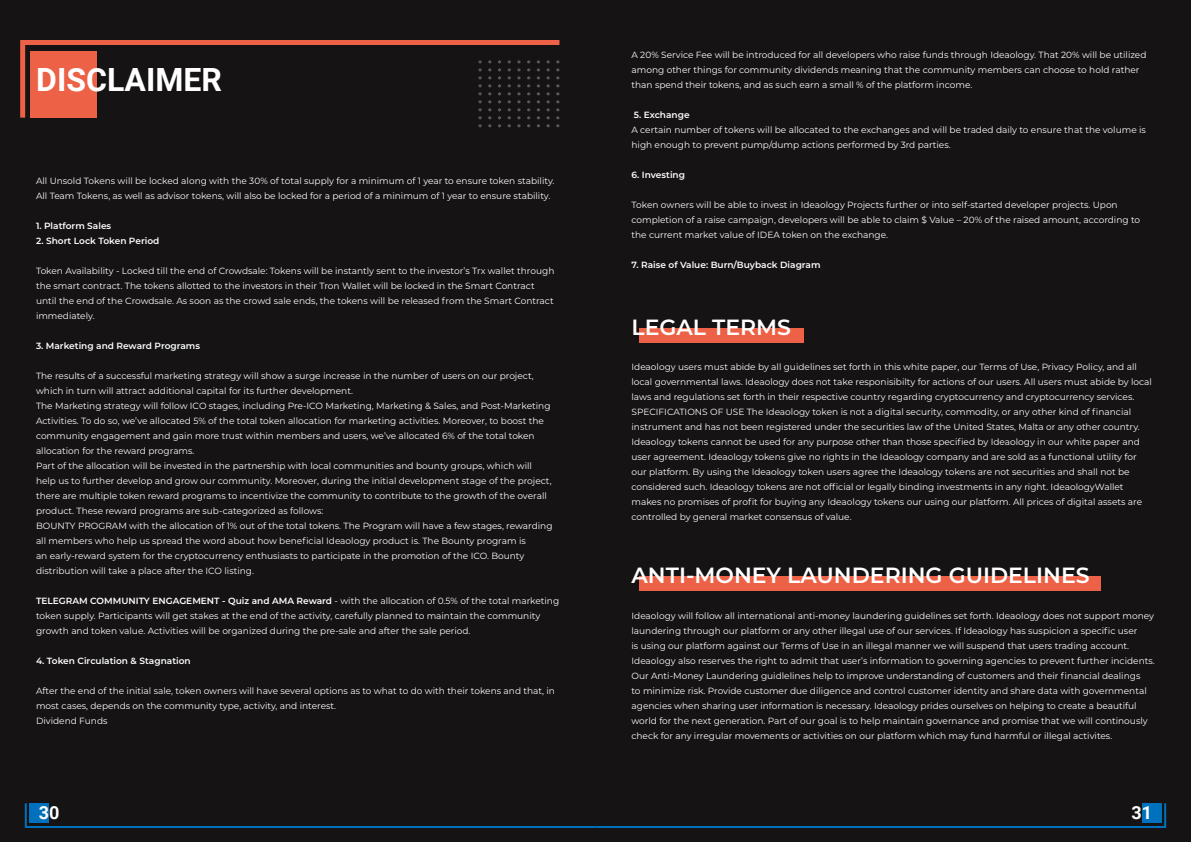
<style>
.page{position:relative;width:1191px;height:842px;background:#fff}
.page>*{position:absolute;margin:0;border:0;box-sizing:border-box;transform-origin:0 0}
.Heading{font:700 32px "Roboto";color:#fff}
.Sub_white{font:600 22px "Montserrat";color:#fff}
.t1{font:700 18px "Roboto";color:#fff}
.Body_Text{font:9px/15px "Montserrat";color:#fff}
.Body_Text-2{font:600 9px "Montserrat";color:#fff}
.s1{font-weight:600}
</style>
<div class="page">
<div style="left:0;top:0;width:604px;height:842px;background:#151314"></div>
<div style="left:587px;top:0;width:604px;height:842px;background:#151314"></div>
<svg style="left:24px;top:803px;width:1143px;height:25px"></svg>
<div style="left:639px;top:328px;width:165px;height:15px;background:#ed6146"></div>
<div style="left:639px;top:576px;width:461px;height:15px;background:#ed6146"></div>
<svg style="left:20px;top:40px;width:540px;height:79px"></svg>
<svg style="left:478px;top:60px;width:4px;height:67px"></svg>
<svg style="left:488px;top:60px;width:3px;height:67px"></svg>
<svg style="left:498px;top:60px;width:3px;height:67px"></svg>
<svg style="left:507px;top:60px;width:4px;height:67px"></svg>
<svg style="left:517px;top:60px;width:3px;height:67px"></svg>
<svg style="left:527px;top:60px;width:3px;height:67px"></svg>
<svg style="left:537px;top:60px;width:3px;height:67px"></svg>
<svg style="left:546px;top:60px;width:4px;height:67px"></svg>
<svg style="left:556px;top:60px;width:3px;height:67px"></svg>
<p class="Heading" style="left:36px;top:57px;width:187px">DISCLAIMER</p>
<p class="Body_Text" style="left:36px;top:173px;width:520px">All Unsold Tokens will be locked along with the 30% of total supply for a minimum of 1 year to ensure token stability.</p>
<p class="Body_Text" style="left:36px;top:188px;width:516px">All Team Tokens, as well as advisor tokens, will also be locked for a period of a minimum of 1 year to ensure stability.</p>
<p class="Body_Text-2" style="left:36px;top:219px;width:77px">1. Platform Sales</p>
<p class="Body_Text-2" style="left:36px;top:234px;width:125px">2. Short Lock Token Period</p>
<p class="Body_Text" style="left:36px;top:263px;width:520px">Token Availability - Locked till the end of Crowdsale: Tokens will be instantly sent to the investor’s Trx wallet through the smart contract. The tokens allotted to the investors in their Tron Wallet will be locked in the Smart Contract until the end of the Crowdsale. As soon as the crowd sale ends, the tokens will be released from the Smart Contract immediately.</p>
<p class="Body_Text-2" style="left:36px;top:339px;width:165px">3. Marketing and Reward Programs</p>
<p class="Body_Text" style="left:36px;top:368px;width:499px">The results of a successful marketing strategy will show a surge increase in the number of users on our project, which in turn will attract additional capital for its further development.</p>
<p class="Body_Text" style="left:36px;top:398px;width:516px">The Marketing strategy will follow ICO stages, including Pre-ICO Marketing, Marketing &amp; Sales, and Post-Marketing Activities. To do so, we’ve allocated 5% of the total token allocation for marketing activities. Moreover, to boost the community engagement and gain more trust within members and users, we’ve allocated 6% of the total token allocation for the reward programs.</p>
<p class="Body_Text" style="left:36px;top:458px;width:517px">Part of the allocation will be invested in the partnership with local communities and bounty groups, which will help us to further develop and grow our community. Moreover, during the initial development stage of the project, there are multiple token reward programs to incentivize the community to contribute to the growth of the overall product. These reward programs are sub-categorized as follows:</p>
<p class="Body_Text" style="left:36px;top:518px;width:518px">BOUNTY PROGRAM with the allocation of 1% out of the total tokens. The Program will have a few stages, rewarding all members who help us spread the word about how beneficial Ideaology product is. The Bounty program is<br>an early-reward system for the cryptocurrency enthusiasts to participate in the promotion of the ICO. Bounty distribution will take a place after the ICO listing.</p>
<p class="Body_Text" style="left:36px;top:593px;width:525px"><span class="s1">TELEGRAM COMMUNITY ENGAGEMENT - Quiz and AMA Reward</span> - with the allocation of 0.5% of the total marketing token supply. Participants will get stakes at the end of the activity, carefully planned to maintain the community growth and token value. Activities will be organized during the pre-sale and after the sale period.</p>
<p class="Body_Text-2" style="left:36px;top:654px;width:156px">4. Token Circulation &amp; Stagnation</p>
<p class="Body_Text" style="left:36px;top:683px;width:520px">After the end of the initial sale, token owners will have several options as to what to do with their tokens and that, in most cases, depends on the community type, activity, and interest.</p>
<p class="Body_Text" style="left:36px;top:713px;width:73px">Dividend Funds</p>
<p class="Body_Text" style="left:631px;top:47px;width:516px">A 20% Service Fee will be introduced for all developers who raise funds through Ideaology. That 20% will be utilized among other things for community dividends meaning that the community members can choose to hold rather than spend their tokens, and as such earn a small % of the platform income.</p>
<p class="Body_Text-2" style="left:634px;top:108px;width:57px">5. Exchange</p>
<p class="Body_Text" style="left:631px;top:122px;width:516px">A certain number of tokens will be allocated to the exchanges and will be traded daily to ensure that the volume is high enough to prevent pump/dump actions performed by 3rd parties.</p>
<p class="Body_Text-2" style="left:631px;top:168px;width:55px">6. Investing</p>
<p class="Body_Text" style="left:631px;top:197px;width:510px">Token owners will be able to invest in Ideaology Projects further or into self-started developer projects. Upon completion of a raise campaign, developers will be able to claim $ Value – 20% of the raised amount, according to the current market value of IDEA token on the exchange.</p>
<p class="Body_Text-2" style="left:631px;top:258px;width:191px">7. Raise of Value: Burn/Buyback Diagram</p>
<p class="Sub_white" style="left:631px;top:311px;width:161px">LEGAL TERMS</p>
<p class="Body_Text" style="left:631px;top:359px;width:522px">Ideaology users must abide by all guidelines set forth in this white paper, our Terms of Use, Privacy Policy, and all local governmental laws. Ideaology does not take responisibilty for actions of our users. All users must abide by local laws and regulations set forth in their respective country regarding cryptocurrency and cryptocurrency services.<br>SPECIFICATIONS OF USE The Ideaology token is not a digital security, commodity, or any other kind of financial instrument and has not been registered under the securities law of the United States, Malta or any other country.<br>Ideaology tokens cannot be used for any purpose other than those specified by Ideaology in our white paper and user agreement. Ideaology tokens give no rights in the Ideaology company and are sold as a functional utility for our platform. By using the Ideaology token users agree the Ideaology tokens are not securities and shall not be considered such. Ideaology tokens are not official or legally binding investments in any right. IdeaologyWallet makes no promises of profit for buying any Ideaology tokens our using our platform. All prices of digital assets are controlled by general market consensus of value.</p>
<p class="Sub_white" style="left:631px;top:559px;width:459px">ANTI-MONEY LAUNDERING GUIDELINES</p>
<p class="Body_Text" style="left:631px;top:608px;width:525px">Ideaology will follow all international anti-money laundering guidelines set forth. Ideaology does not support money laundering through our platform or any other illegal use of our services. If Ideaology has suspicion a specific user<br>is using our platform against our Terms of Use in an illegal manner we will suspend that users trading account.<br>Ideaology also reserves the right to admit that user’s information to governing agencies to prevent further incidents.<br>Our Anti-Money Laundering guidlelines help to improve understanding of customers and their financial dealings<br>to minimize risk. Provide customer due diligence and control customer identity and share data with governmental agencies when sharing user information is necessary. Ideaology prides ourselves on helping to create a beautiful world for the next generation. Part of our goal is to help maintain governance and promise that we will continously check for any irregular movements or activities on our platform which may fund harmful or illegal activites.</p>
<h3 class="t1" style="left:39px;top:800px;width:22px">30</h3>
<h3 class="t1" style="left:1131px;top:800px;width:22px">31</h3>
</div>
